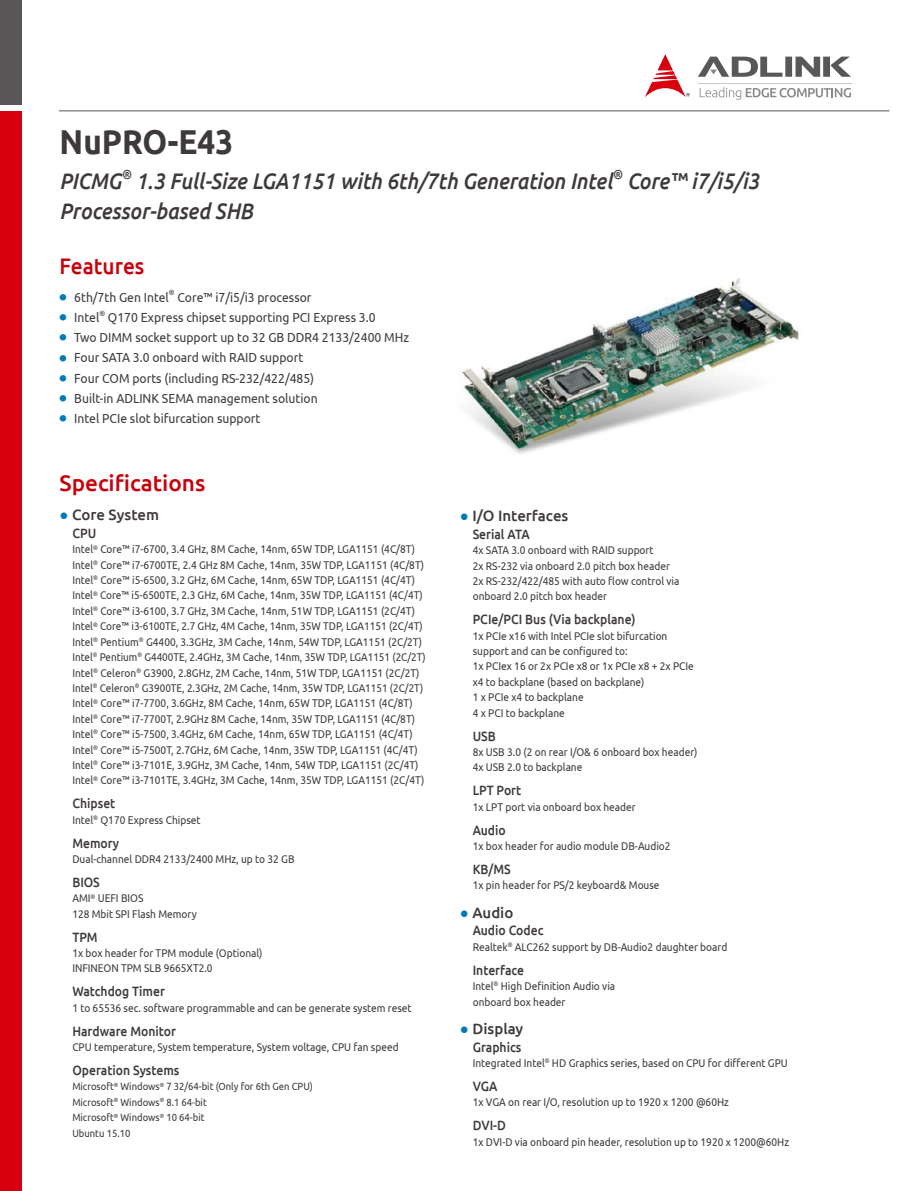
<style>
.page{position:relative;width:915px;height:1191px;background:#fff}
.page>*{position:absolute;margin:0;border:0;box-sizing:border-box;transform-origin:0 0}
.t1{font:700 34.5px "Ubuntu";color:#3e3a39;scale:.91 1}
.t2{font:italic 500 22.5px "Ubuntu";color:#3e3a39;scale:.91 1}
.t3{font:500 22.5px "Ubuntu";color:#c7000b}
.t4{font:500 22.5px "Ubuntu";color:#c7000b;scale:.93 1}
.t5{font:500 15px "Ubuntu";color:#3e3a39}
.t6{font:500 13.5px "Ubuntu";color:#3e3a39;scale:.9 1}
.t7{font:13.2px "Ubuntu";color:#3e3a39;scale:.92 1}
.t8{font:italic 500 13.05px "Ubuntu";color:#3e3a39;scale:.91 1}
.t9{font:11.25px/15.5px "Ubuntu";color:#3e3a39;scale:.9 1}
.t10{font:10.5px/15.5px "Ubuntu";color:#3e3a39;scale:.9 1}
.t11{font:7.65px "Ubuntu";color:#3e3a39;scale:.92 1}
.s1{font-family:"Adobe Ming Std";font-weight:300;font-size:7.2px;color:#007bb8}
.s2{font-family:"Trebuchet MS";font-weight:400;color:#007bb8}
</style>
<div class="page">
<div style="left:0;top:111px;width:21px;height:1080px;background:#d7000f"></div>
<div style="left:0;top:0;width:21px;height:104px;background:#595757"></div>
<svg style="left:698px;top:57px;width:152px;height:20px"></svg>
<svg style="left:645px;top:54px;width:44px;height:43px"></svg>
<svg style="left:699px;top:87px;width:151px;height:13px"></svg>
<hr style="left:697px;top:83px;width:154px;height:1px;background:#c9caca">
<img style="left:462px;top:278px;width:337px;height:176px">
<hr style="left:59px;top:110px;width:830px;height:1px;background:#595757">
<h1 class="t1" style="left:60px;top:120px;width:192px">NuPRO-E43</h1>
<h2 class="t2" style="left:60px;top:168px;width:69px">PICMG</h2>
<p class="t8" style="left:121px;top:166px;width:12px">®</p>
<h2 class="t2" style="left:136px;top:168px;width:525px">1.3 Full-Size LGA1151 with 6th/7th Generation Intel</h2>
<p class="t8" style="left:612px;top:166px;width:12px">®</p>
<h2 class="t2" style="left:626px;top:168px;width:147px">Core™ i7/i5/i3</h2>
<h2 class="t2" style="left:60px;top:198px;width:214px">Processor-based SHB</h2>
<h2 class="t4" style="left:60px;top:252px;width:93px">Features</h2>
<p class="t7" style="left:60px;top:289px;width:120px"><span class="s1">●</span> 6th/7th Gen Intel</p>
<p class="t11" style="left:169px;top:288px;width:8px">®</p>
<p class="t7" style="left:177px;top:289px;width:147px">Core™ i7/i5/i3 processor</p>
<p class="t7" style="left:60px;top:309px;width:45px"><span class="s1">●</span> Intel</p>
<p class="t11" style="left:99px;top:308px;width:8px">®</p>
<p class="t7" style="left:108px;top:309px;width:292px">Q170 Express chipset supporting PCI Express 3.0</p>
<p class="t7" style="left:60px;top:329px;width:381px"><span class="s1">●</span> Two DIMM socket support up to 32 GB DDR4 2133/2400 MHz</p>
<p class="t7" style="left:60px;top:350px;width:266px"><span class="s1">●</span> Four SATA 3.0 onboard with RAID support</p>
<p class="t7" style="left:60px;top:370px;width:278px"><span class="s1">●</span> Four COM ports (including RS-232/422/485)</p>
<p class="t7" style="left:60px;top:390px;width:282px"><span class="s1">●</span> Built-in ADLINK SEMA management solution</p>
<p class="t7" style="left:60px;top:410px;width:220px"><span class="s1">●</span> Intel PCIe slot bifurcation support</p>
<h2 class="t3" style="left:60px;top:469px;width:147px">Specifications</h2>
<h3 class="t5" style="left:60px;top:505px;width:101px"><span class="s2">●</span> Core System</h3>
<p class="t6" style="left:72px;top:524px;width:28px">CPU</p>
<p class="t9" style="left:72px;top:541px;width:394px">Intel<sup>®</sup> Core™ i7-6700, 3.4 GHz, 8M Cache, 14nm, 65W TDP, LGA1151 (4C/8T)<br>Intel<sup>®</sup> Core™ i7-6700TE, 2.4 GHz 8M Cache, 14nm, 35W TDP, LGA1151 (4C/8T)<br>Intel<sup>®</sup> Core™ i5-6500, 3.2 GHz, 6M Cache, 14nm, 65W TDP, LGA1151 (4C/4T)<br>Intel<sup>®</sup> Core™ i5-6500TE, 2.3 GHz, 6M Cache, 14nm, 35W TDP, LGA1151 (4C/4T)<br>Intel<sup>®</sup> Core™ i3-6100, 3.7 GHz, 3M Cache, 14nm, 51W TDP, LGA1151 (2C/4T)<br>Intel<sup>®</sup> Core™ i3-6100TE, 2.7 GHz, 4M Cache, 14nm, 35W TDP, LGA1151 (2C/4T)<br>Intel<sup>®</sup> Pentium<sup>®</sup> G4400, 3.3GHz, 3M Cache, 14nm, 54W TDP, LGA1151 (2C/2T)<br>Intel<sup>®</sup> Pentium<sup>®</sup> G4400TE, 2.4GHz, 3M Cache, 14nm, 35W TDP, LGA1151 (2C/2T)<br>Intel<sup>®</sup> Celeron<sup>®</sup> G3900, 2.8GHz, 2M Cache, 14nm, 51W TDP, LGA1151 (2C/2T)<br>Intel<sup>®</sup> Celeron<sup>®</sup> G3900TE, 2.3GHz, 2M Cache, 14nm, 35W TDP, LGA1151 (2C/2T)<br>Intel<sup>®</sup> Core™ i7-7700, 3.6GHz, 8M Cache, 14nm, 65W TDP, LGA1151 (4C/8T)<br>Intel<sup>®</sup> Core™ i7-7700T, 2.9GHz 8M Cache, 14nm, 35W TDP, LGA1151 (4C/8T)<br>Intel<sup>®</sup> Core™ i5-7500, 3.4GHz, 6M Cache, 14nm, 65W TDP, LGA1151 (4C/4T)<br>Intel<sup>®</sup> Core™ i5-7500T, 2.7GHz, 6M Cache, 14nm, 35W TDP, LGA1151 (4C/4T)<br>Intel<sup>®</sup> Core™ i3-7101E, 3.9GHz, 3M Cache, 14nm, 54W TDP, LGA1151 (2C/4T)<br>Intel<sup>®</sup> Core™ i3-7101TE, 3.4GHz, 3M Cache, 14nm, 35W TDP, LGA1151 (2C/4T)</p>
<p class="t6" style="left:72px;top:795px;width:49px">Chipset</p>
<p class="t9" style="left:72px;top:811px;width:144px">Intel<sup>®</sup> Q170 Express Chipset</p>
<p class="t6" style="left:72px;top:834px;width:54px">Memory</p>
<p class="t9" style="left:72px;top:851px;width:248px">Dual-channel DDR4 2133/2400 MHz, up to 32 GB</p>
<p class="t6" style="left:72px;top:873px;width:32px">BIOS</p>
<p class="t9" style="left:72px;top:890px;width:140px">AMI<sup>®</sup> UEFI BIOS<br>128 Mbit SPI Flash Memory</p>
<p class="t6" style="left:72px;top:928px;width:30px">TPM</p>
<p class="t9" style="left:72px;top:945px;width:213px">1x box header for TPM module (Optional)<br>INFINEON TPM SLB 9665XT2.0</p>
<p class="t6" style="left:72px;top:983px;width:104px">Watchdog Timer</p>
<p class="t9" style="left:72px;top:999px;width:378px">1 to 65536 sec. software programmable and can be generate system reset</p>
<p class="t6" style="left:72px;top:1022px;width:117px">Hardware Monitor</p>
<p class="t9" style="left:72px;top:1039px;width:364px">CPU temperature, System temperature, System voltage, CPU fan speed</p>
<p class="t6" style="left:72px;top:1061px;width:120px">Operation Systems</p>
<p class="t10" style="left:72px;top:1078px;width:269px">Microsoft<sup>®</sup> Windows<sup>®</sup> 7 32/64-bit (Only for 6th Gen CPU)<br>Microsoft<sup>®</sup> Windows<sup>®</sup> 8.1 64-bit<br>Microsoft<sup>®</sup> Windows<sup>®</sup> 10 64-bit<br>Ubuntu 15.10</p>
<h3 class="t5" style="left:460px;top:506px;width:110px"><span class="s2">●</span> I/O Interfaces</h3>
<p class="t6" style="left:472px;top:525px;width:65px">Serial ATA</p>
<p class="t9" style="left:472px;top:542px;width:231px">4x SATA 3.0 onboard with RAID support<br>2x RS-232 via onboard 2.0 pitch box header 2x RS-232/422/485 with auto flow control via onboard 2.0 pitch box header</p>
<p class="t6" style="left:472px;top:611px;width:183px">PCIe/PCI Bus (Via backplane)</p>
<p class="t9" style="left:472px;top:627px;width:247px">1x PCIe x16 with Intel PCIe slot bifurcation support and can be configured to:<br>1x PCIex 16 or 2x PCIe x8 or 1x PCIe x8 + 2x PCIe x4 to backplane (based on backplane)<br>1 x PCIe x4 to backplane<br>4 x PCI to backplane</p>
<p class="t6" style="left:472px;top:727px;width:27px">USB</p>
<p class="t9" style="left:472px;top:744px;width:251px">8x USB 3.0 (2 on rear I/O&amp; 6 onboard box header)<br>4x USB 2.0 to backplane</p>
<p class="t6" style="left:472px;top:782px;width:55px">LPT Port</p>
<p class="t9" style="left:472px;top:798px;width:183px">1x LPT port via onboard box header</p>
<p class="t6" style="left:472px;top:821px;width:38px">Audio</p>
<p class="t9" style="left:472px;top:838px;width:221px">1x box header for audio module DB-Audio2</p>
<p class="t6" style="left:472px;top:860px;width:44px">KB/MS</p>
<p class="t9" style="left:472px;top:877px;width:209px">1x pin header for PS/2 keyboard&amp; Mouse</p>
<h3 class="t5" style="left:460px;top:903px;width:55px"><span class="s2">●</span> Audio</h3>
<p class="t6" style="left:472px;top:922px;width:80px">Audio Codec</p>
<p class="t9" style="left:472px;top:938px;width:284px">Realtek<sup>®</sup> ALC262 support by DB-Audio2 daughter board</p>
<p class="t6" style="left:472px;top:961px;width:59px">Interface</p>
<p class="t9" style="left:472px;top:978px;width:160px">Intel<sup>®</sup> High Definition Audio via onboard box header</p>
<h3 class="t5" style="left:460px;top:1019px;width:65px"><span class="s2">●</span> Display</h3>
<p class="t6" style="left:472px;top:1038px;width:56px">Graphics</p>
<p class="t9" style="left:472px;top:1054px;width:351px">Integrated Intel<sup>®</sup> HD Graphics series, based on CPU for different GPU</p>
<p class="t6" style="left:472px;top:1077px;width:29px">VGA</p>
<p class="t9" style="left:472px;top:1094px;width:286px">1x VGA on rear I/O, resolution up to 1920 x 1200 @60Hz</p>
<p class="t6" style="left:472px;top:1116px;width:38px">DVI-D</p>
<p class="t9" style="left:472px;top:1133px;width:353px">1x DVI-D via onboard pin header, resolution up to 1920 x 1200@60Hz</p>
</div>
